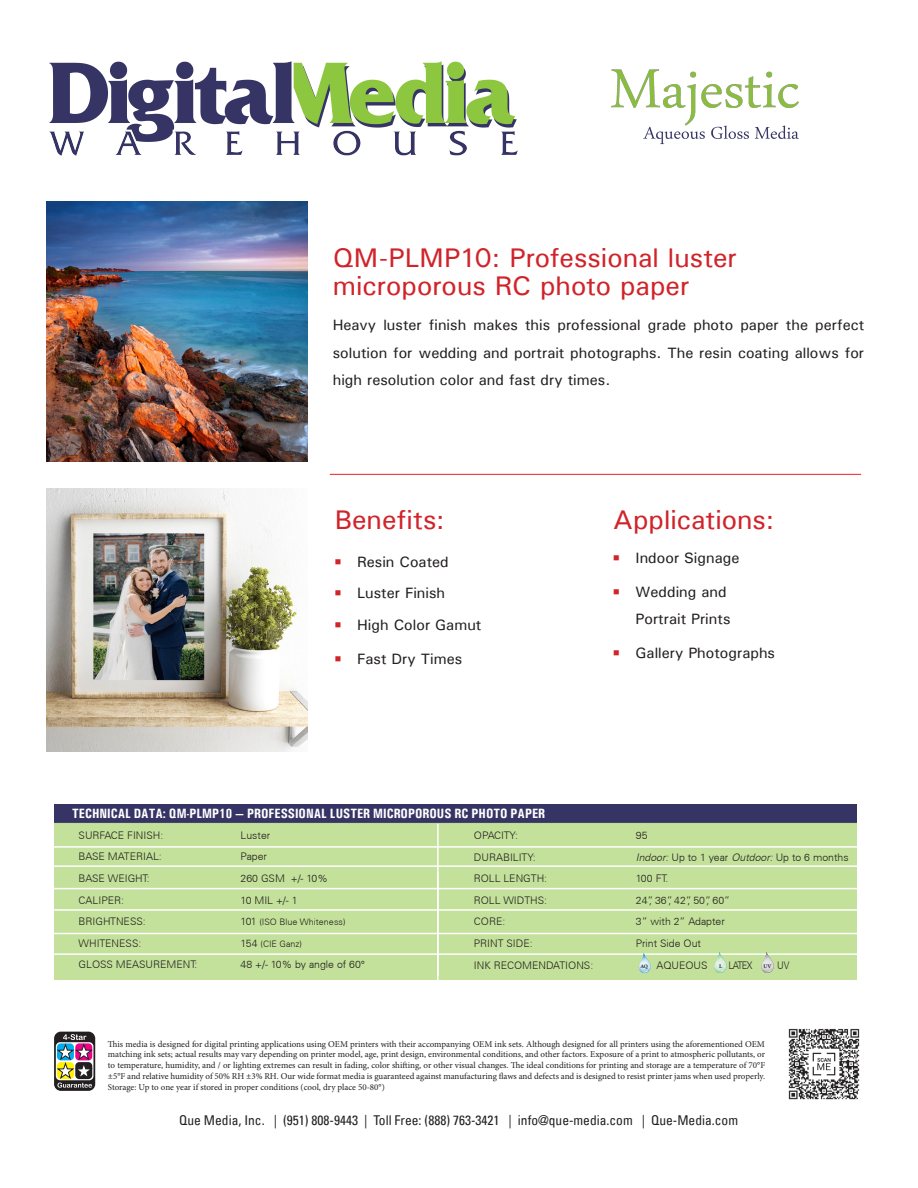
<style>
.page{position:relative;width:918px;height:1188px;background:#fff}
.page>*{position:absolute;margin:0;border:0;box-sizing:border-box;transform-origin:0 0}
.t1{font:500 27px/28.2px "Univers";color:#d1232a}
.t2{font:500 15px/27.6px "Univers";color:#231f20;text-align:justify}
.t3{font:condensed 13.5px "Univers LT";color:#231f20}
.t4{font:700 condensed 13.5px "Univers";color:#fff}
.t5{font:300 10.5px "Univers CE";color:#231f20}
.t6{font:300 10.5px "Univers CE";color:#231f20;scale:.88 1}
.t7{font:9px/10.8px "Minion Pro";letter-spacing:-.005em;color:#231f20;text-align:justify}
.t8{font:300 9px "Univers CE";color:#231f20}
.t9{font:700 5.55px "Minion Pro";color:#231f20}
.t10{font:700 5.25px "Minion Pro";color:#231f20}
.s1{color:#d1232a}
.s2{font-size:10.5px}
.s3{font-style:italic}
</style>
<div class="page">
<img style="left:55px;top:804px;width:801px;height:175px">
<svg style="left:54px;top:1032px;width:41px;height:59px"></svg>
<svg style="left:56px;top:1042px;width:37px;height:38px"></svg>
<svg style="left:57px;top:1034px;width:35px;height:54px;background:#847c79"></svg>
<hr style="left:330px;top:474px;width:531px;height:1px;background:#ee1d23">
<hr style="left:437px;top:873px;width:2px;height:213px;background:#fff">
<img style="left:47px;top:488px;width:261px;height:263px">
<img style="left:47px;top:202px;width:261px;height:259px">
<hr style="left:53px;top:846px;width:810px;height:2px;background:#fff">
<hr style="left:53px;top:865px;width:810px;height:2px;background:#fff">
<hr style="left:53px;top:888px;width:810px;height:1px;background:#fff">
<hr style="left:53px;top:909px;width:810px;height:2px;background:#fff">
<hr style="left:53px;top:933px;width:810px;height:1px;background:#fff">
<hr style="left:53px;top:953px;width:810px;height:2px;background:#fff">
<hr style="left:437px;top:824px;width:2px;height:152px;background:#fff">
<svg style="left:639px;top:952px;width:12px;height:21px"></svg>
<svg style="left:714px;top:951px;width:13px;height:22px"></svg>
<svg style="left:761px;top:951px;width:13px;height:22px"></svg>
<img style="left:788px;top:1028px;width:72px;height:72px">
<img style="left:611px;top:69px;width:188px;height:76px">
<img style="left:49px;top:61px;width:468px;height:95px">
<p class="t1" style="left:333px;top:243px;width:406px">QM-PLMP10: Professional luster microporous RC photo paper</p>
<p class="t2" style="left:333px;top:311px;width:533px">Heavy luster finish makes this professional grade photo paper the perfect solution for wedding and portrait photographs. The resin coating allows for high resolution color and fast dry times.</p>
<p class="t1" style="left:335px;top:505px;width:112px">Benefits:</p>
<p class="t2" style="left:335px;top:548px;width:116px"><span class="s1">■</span> Resin Coated</p>
<p class="t2" style="left:335px;top:578px;width:112px"><span class="s1">■</span> Luster Finish</p>
<p class="t2" style="left:335px;top:611px;width:148px"><span class="s1">■</span> High Color Gamut</p>
<p class="t2" style="left:335px;top:644px;width:129px"><span class="s1">■</span> Fast Dry Times</p>
<p class="t1" style="left:613px;top:505px;width:163px">Applications:</p>
<p class="t2" style="left:613px;top:544px;width:128px"><span class="s1">■</span> Indoor Signage</p>
<p class="t2" style="left:613px;top:578px;width:119px;line-height:27px;text-align:right"><span class="s1">■</span> Wedding and<br>Portrait Prints</p>
<p class="t2" style="left:613px;top:638px;width:163px"><span class="s1">■</span> Gallery Photographs</p>
<p class="t4" style="left:72px;top:806px;width:475px">TECHNICAL DATA: QM-PLMP10 — PROFESSIONAL LUSTER MICROPOROUS RC PHOTO PAPER</p>
<p class="t5" style="left:79px;top:829px;width:86px">SURFACE FINISH:</p>
<p class="t5" style="left:241px;top:829px;width:31px">Luster</p>
<p class="t5" style="left:79px;top:851px;width:85px">BASE MATERIAL:</p>
<p class="t5" style="left:241px;top:851px;width:28px">Paper</p>
<p class="t5" style="left:79px;top:872px;width:72px">BASE WEIGHT:</p>
<p class="t5" style="left:241px;top:872px;width:89px">260 GSM +/- 10%</p>
<p class="t5" style="left:79px;top:894px;width:47px">CALIPER:</p>
<p class="t5" style="left:241px;top:894px;width:58px">10 MIL +/- 1</p>
<p class="t5" style="left:79px;top:916px;width:69px">BRIGHTNESS:</p>
<p class="t8" style="left:241px;top:917px;width:106px"><span class="s2">101</span> (ISO Blue Whiteness)</p>
<p class="t5" style="left:79px;top:937px;width:64px">WHITENESS:</p>
<p class="t8" style="left:241px;top:939px;width:63px"><span class="s2">154</span> (CIE Ganz)</p>
<p class="t5" style="left:79px;top:959px;width:120px">GLOSS MEASUREMENT:</p>
<p class="t5" style="left:241px;top:959px;width:126px">48 +/- 10% by angle of 60°</p>
<p class="t5" style="left:474px;top:829px;width:46px">OPACITY:</p>
<p class="t5" style="left:636px;top:829px;width:13px">95</p>
<p class="t5" style="left:474px;top:851px;width:63px">DURABILITY:</p>
<p class="t5" style="left:636px;top:851px;width:214px"><span class="s3">Indoor:</span> Up to 1 year <span class="s3">Outdoor:</span> Up to 6 months</p>
<p class="t5" style="left:474px;top:873px;width:75px">ROLL LENGTH:</p>
<p class="t5" style="left:636px;top:873px;width:34px">100 FT.</p>
<p class="t5" style="left:474px;top:894px;width:75px">ROLL WIDTHS:</p>
<p class="t5" style="left:636px;top:894px;width:96px">24”, 36”, 42”, 50”, 60”</p>
<p class="t5" style="left:474px;top:916px;width:33px">CORE:</p>
<p class="t5" style="left:636px;top:916px;width:91px">3” with 2” Adapter</p>
<p class="t5" style="left:474px;top:937px;width:60px">PRINT SIDE:</p>
<p class="t5" style="left:636px;top:937px;width:67px">Print Side Out</p>
<p class="t5" style="left:474px;top:959px;width:121px">INK RECOMENDATIONS:</p>
<p class="t10" style="left:640px;top:963px;width:9px">AQ</p>
<p class="t5" style="left:657px;top:959px;width:52px">AQUEOUS</p>
<p class="t9" style="left:719px;top:962px;width:5px">L</p>
<p class="t6" style="left:728px;top:959px;width:29px">LATEX</p>
<p class="t9" style="left:763px;top:962px;width:10px">UV</p>
<p class="t6" style="left:777px;top:959px;width:15px">UV</p>
<p class="t7" style="left:108px;top:1038px;width:659px">This media is designed for digital printing applications using OEM printers with their accompanying OEM ink sets. Although designed for all printers using the aforementioned OEM matching ink sets; actual results may vary depending on printer model, age, print design, environmental conditions, and other factors. Exposure of a print to atmospheric pollutants, or to temperature, humidity, and / or lighting extremes can result in fading, color shifting, or other visual changes. The ideal conditions for printing and storage are a temperature of 70°F ±5°F and relative humidity of 50% RH ±3% RH. Our wide format media is guaranteed against manufacturing flaws and defects and is designed to resist printer jams when used properly.<br>Storage: Up to one year if stored in proper conditions (cool, dry place 50-80°)</p>
<h3 class="t3" style="left:179px;top:1112px;width:560px">Que Media, Inc. | (951) 808-9443 | Toll Free: (888) 763-3421 | info@que-media.com | Que-Media.com</h3>
</div>
